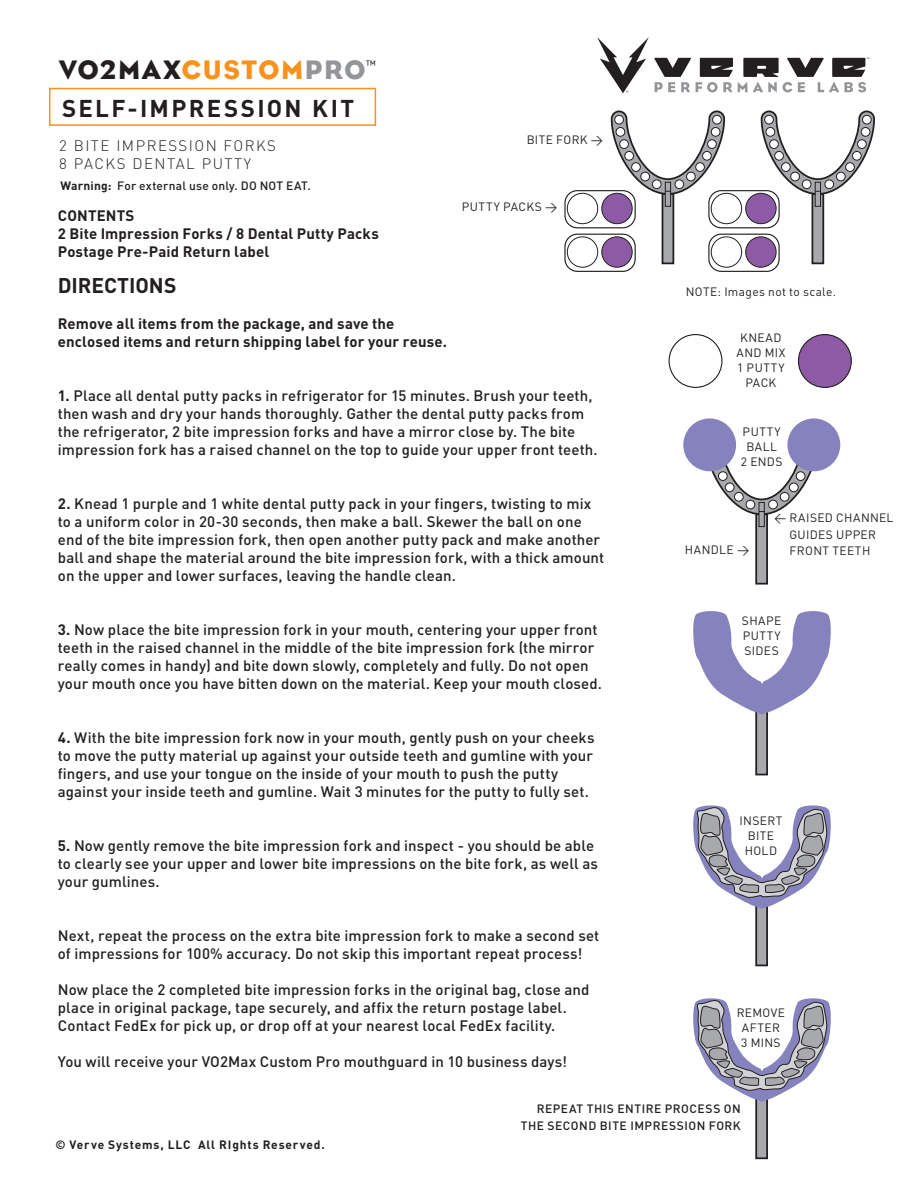
<style>
.page{position:relative;width:918px;height:1188px;background:#fff}
.page>*{position:absolute;margin:0;border:0;box-sizing:border-box;transform-origin:0 0}
.t1{font:27.3px "Eagle";letter-spacing:.055em;color:#231f20}
.t2{font:700 24px "DIN";letter-spacing:.095em;color:#231f20}
.t3{font:700 21px "DIN";letter-spacing:-.005em;color:#231f20}
.t4{font:500 15px/18px "DIN";letter-spacing:.005em;color:#231f20}
.t5{font:700 15px/18px "DIN";letter-spacing:.01em;color:#231f20}
.t6{font:300 15px/18px "DIN";letter-spacing:.1em;color:#231f20}
.t7{font:12px/15px "DIN";letter-spacing:.035em;color:#231f20;text-align:center}
.t8{font:500 12px/16.5px "DIN";letter-spacing:.035em;color:#231f20;text-align:right}
.t9{font:500 12px "DIN";letter-spacing:.015em;color:#231f20}
.t10{font:700 12px "DIN";letter-spacing:.07em;color:#231f20}
.t11{font:300 3.45px "Helvetica";color:#231f20}
.s1{color:#f7931d}
.s2{color:#939598}
.s3{font-weight:700}
</style>
<div class="page">
<svg style="left:597px;top:37px;width:269px;height:56px"></svg>
<div style="left:798px;top:335px;width:53px;height:52px;background:#8d5ba6;border-radius:50%"></div>
<div style="left:798px;top:334px;width:54px;height:54px;border:1px solid #231f20;border-radius:50%"></div>
<div style="left:669px;top:334px;width:54px;height:54px;border:1px solid #231f20;border-radius:50%"></div>
<div style="left:602px;top:193px;width:30px;height:31px;background:#8d5ba6;border-radius:50%"></div>
<div style="left:601px;top:193px;width:32px;height:31px;border:1px solid #231f20;border-radius:50%"></div>
<div style="left:567px;top:193px;width:31px;height:31px;border:1px solid #231f20;border-radius:50%"></div>
<div style="left:564px;top:190px;width:72px;height:38px;border:1px solid #231f20;border-radius:12px"></div>
<div style="left:602px;top:237px;width:30px;height:30px;background:#8d5ba6;border-radius:50%"></div>
<div style="left:601px;top:237px;width:32px;height:31px;border:1px solid #231f20;border-radius:50%"></div>
<div style="left:567px;top:237px;width:31px;height:31px;border:1px solid #231f20;border-radius:50%"></div>
<div style="left:564px;top:234px;width:72px;height:38px;border:1px solid #231f20;border-radius:12px"></div>
<div style="left:746px;top:193px;width:30px;height:31px;background:#8d5ba6;border-radius:50%"></div>
<div style="left:745px;top:193px;width:31px;height:31px;border:1px solid #231f20;border-radius:50%"></div>
<div style="left:711px;top:193px;width:31px;height:31px;border:1px solid #231f20;border-radius:50%"></div>
<div style="left:708px;top:190px;width:72px;height:38px;border:1px solid #231f20;border-radius:12px"></div>
<div style="left:746px;top:237px;width:30px;height:30px;background:#8d5ba6;border-radius:50%"></div>
<div style="left:745px;top:237px;width:31px;height:31px;border:1px solid #231f20;border-radius:50%"></div>
<div style="left:711px;top:237px;width:31px;height:31px;border:1px solid #231f20;border-radius:50%"></div>
<div style="left:708px;top:234px;width:72px;height:38px;border:1px solid #231f20;border-radius:12px"></div>
<div style="left:49px;top:88px;width:327px;height:38px;border:2px solid #f7931d"></div>
<div style="left:662px;top:193px;width:12px;height:71px;background:#a8a9ad;border:2px solid #231f20"></div>
<svg style="left:665px;top:196px;width:6px;height:11px"></svg>
<svg style="left:610px;top:110px;width:116px;height:86px"></svg>
<div style="left:812px;top:193px;width:12px;height:71px;background:#a8a9ad;border:2px solid #231f20"></div>
<svg style="left:815px;top:196px;width:6px;height:11px"></svg>
<svg style="left:760px;top:110px;width:115px;height:86px"></svg>
<div style="left:755px;top:513px;width:13px;height:72px;background:#a8a9ad;border:2px solid #231f20"></div>
<svg style="left:759px;top:516px;width:6px;height:11px"></svg>
<svg style="left:706px;top:435px;width:114px;height:81px"></svg>
<div style="left:755px;top:704px;width:13px;height:71px;background:#a8a9ad;border:2px solid #231f20"></div>
<div style="left:755px;top:895px;width:13px;height:71px;background:#a8a9ad;border:2px solid #231f20"></div>
<div style="left:787px;top:418px;width:53px;height:53px;background:#8682be;border-radius:50%"></div>
<div style="left:683px;top:418px;width:53px;height:53px;background:#8682be;border-radius:50%"></div>
<svg style="left:693px;top:611px;width:138px;height:105px"></svg>
<svg style="left:693px;top:805px;width:138px;height:105px"></svg>
<div style="left:755px;top:1088px;width:13px;height:71px;background:#a8a9ad;border:2px solid #231f20"></div>
<svg style="left:693px;top:998px;width:138px;height:105px"></svg>
<h1 class="t1" style="left:59px;top:54px;width:308px">VO2MAX<span class="s1">CUSTOM</span><span class="s2">PRO</span></h1>
<p class="t7" style="left:366px;top:57px;width:12px">™</p>
<h2 class="t2" style="left:62px;top:93px;width:294px">SELF-IMPRESSION KIT</h2>
<p class="t6" style="left:59px;top:136px;width:218px">2 BITE IMPRESSION FORKS<br>8 PACKS DENTAL PUTTY</p>
<p class="t9" style="left:60px;top:178px;width:252px"><span class="s3">Warning:</span> For external use only. DO NOT EAT.</p>
<p class="t5" style="left:58px;top:206px;width:323px">CONTENTS<br>2 Bite Impression Forks / 8 Dental Putty Packs<br>Postage Pre-Paid Return label</p>
<h3 class="t3" style="left:58px;top:272px;width:120px">DIRECTIONS</h3>
<p class="t5" style="left:58px;top:314px;width:391px">Remove all items from the package, and save the enclosed items and return shipping label for your reuse.</p>
<p class="t7" style="left:527px;top:132px;width:78px">BITE FORK &gt;</p>
<p class="t7" style="left:462px;top:198px;width:97px">PUTTY PACKS &gt;</p>
<p class="t4" style="left:58px;top:386px;width:541px"><span class="s3">1.</span> Place all dental putty packs in refrigerator for 15 minutes. Brush your teeth, then wash and dry your hands thoroughly. Gather the dental putty packs from the refrigerator, 2 bite impression forks and have a mirror close by. The bite impression fork has a raised channel on the top to guide your upper front teeth.</p>
<p class="t4" style="left:58px;top:494px;width:548px"><span class="s3">2.</span> Knead 1 purple and 1 white dental putty pack in your fingers, twisting to mix to a uniform color in 20-30 seconds, then make a ball. Skewer the ball on one end of the bite impression fork, then open another putty pack and make another ball and shape the material around the bite impression fork, with a thick amount on the upper and lower surfaces, leaving the handle clean.</p>
<p class="t4" style="left:58px;top:620px;width:546px"><span class="s3">3.</span> Now place the bite impression fork in your mouth, centering your upper front teeth in the raised channel in the middle of the bite impression fork (the mirror really comes in handy) and bite down slowly, completely and fully. Do not open your mouth once you have bitten down on the material. Keep your mouth closed.</p>
<p class="t4" style="left:58px;top:728px;width:538px"><span class="s3">4.</span> With the bite impression fork now in your mouth, gently push on your cheeks to move the putty material up against your outside teeth and gumline with your fingers, and use your tongue on the inside of your mouth to push the putty against your inside teeth and gumline. Wait 3 minutes for the putty to fully set.</p>
<p class="t4" style="left:58px;top:836px;width:542px"><span class="s3">5.</span> Now gently remove the bite impression fork and inspect - you should be able to clearly see your upper and lower bite impressions on the bite fork, as well as your gumlines.</p>
<p class="t4" style="left:58px;top:926px;width:543px">Next, repeat the process on the extra bite impression fork to make a second set of impressions for 100% accuracy. Do not skip this important repeat process!</p>
<p class="t4" style="left:58px;top:980px;width:533px">Now place the 2 completed bite impression forks in the original bag, close and place in original package, tape securely, and affix the return postage label.<br>Contact FedEx for pick up, or drop off at your nearest local FedEx facility.</p>
<p class="t4" style="left:58px;top:1052px;width:511px">You will receive your VO2Max Custom Pro mouthguard in 10 business days!</p>
<p class="t11" style="left:867px;top:56px;width:5px">™</p>
<p class="t7" style="left:686px;top:284px;width:152px">NOTE: Images not to scale.</p>
<p class="t7" style="left:736px;top:330px;width:50px">KNEAD<br>AND MIX<br>1 PUTTY<br>PACK</p>
<p class="t7" style="left:741px;top:424px;width:43px">PUTTY<br>BALL<br>2 ENDS</p>
<p class="t7" style="left:685px;top:541px;width:66px">HANDLE &gt;</p>
<p class="t7" style="left:790px;top:509px;width:105px;line-height:16.5px;text-align:left;text-indent:-16px">&lt; RAISED CHANNEL<br>GUIDES UPPER<br>FRONT TEETH</p>
<p class="t7" style="left:742px;top:613px;width:41px;text-align:justify">SHAPE PUTTY SIDES</p>
<p class="t7" style="left:740px;top:813px;width:44px">INSERT<br>BITE<br>HOLD</p>
<p class="t7" style="left:737px;top:1005px;width:50px">REMOVE<br>AFTER<br>3 MINS</p>
<p class="t10" style="left:55px;top:1137px;width:271px">© Verve Systems, LLC All RIghts Reserved.</p>
<p class="t8" style="left:521px;top:1100px;width:221px">REPEAT THIS ENTIRE PROCESS ON<br>THE SECOND BITE IMPRESSION FORK</p>
</div>
